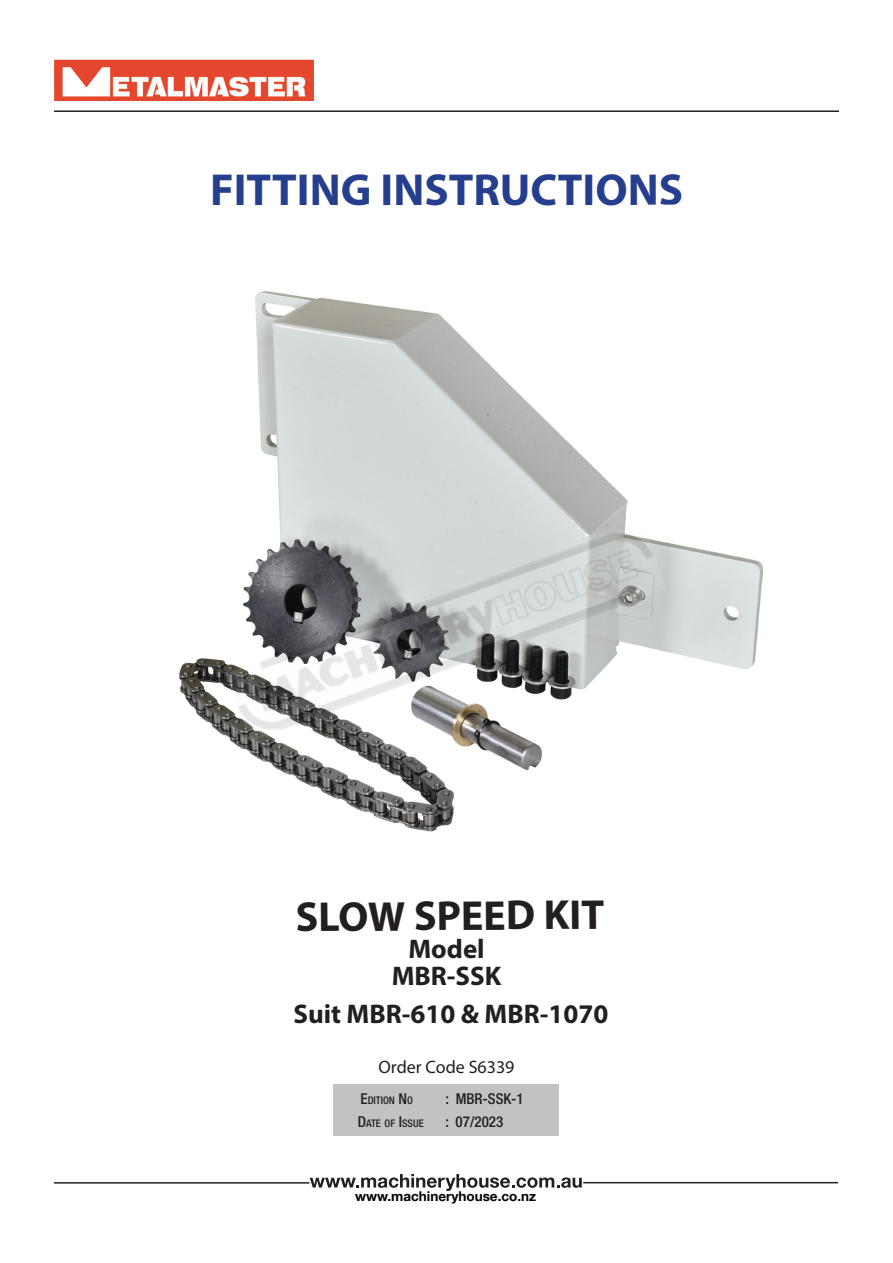
<style>
.page{position:relative;width:893px;height:1263px;background:#fff}
.page>*{position:absolute;margin:0;border:0;box-sizing:border-box;transform-origin:0 0}
.t1{font:700 45px "Myriad Pro";color:#253f8e}
.t2{font:700 42px "Myriad Pro";letter-spacing:-.01em;color:#231f20}
.t3{font:700 27px/27px "Myriad Pro";color:#231f20;text-align:center}
.t4{font:18px "Myriad Pro";color:#231f20}
.t5{font:500 condensed 15px "Helvetica Neue LT Std";color:#231f20}
.t6{font:700 13.5px "Helvetica Neue LT Com";color:#000}
.t7{font:500 condensed 10.5px "Helvetica Neue LT Std";color:#231f20}
.s1{font-size:15px}
</style>
<div class="page">
<hr style="left:54px;top:1182px;width:255px;height:1px;background:#231f20">
<hr style="left:583px;top:1182px;width:255px;height:1px;background:#231f20">
<hr style="left:54px;top:110px;width:785px;height:2px;background:#231f20">
<img style="left:54px;top:59px;width:259px;height:41px">
<div style="left:333px;top:1084px;width:225px;height:52px;background:#c1c2c1"></div>
<svg style="left:310px;top:1174px;width:272px;height:16px"></svg>
<img style="left:179px;top:291px;width:583px;height:541px">
<img style="left:227px;top:523px;width:439px;height:217px">
<h1 class="t1" style="left:210px;top:160px;width:474px">FITTING INSTRUCTIONS</h1>
<h2 class="t2" style="left:296px;top:888px;width:311px">SLOW SPEED KIT</h2>
<p class="t3" style="left:392px;top:934px;width:111px">Model<br>MBR-SSK</p>
<p class="t3" style="left:294px;top:999px;width:316px">Suit MBR-610 &amp; MBR-1070</p>
<p class="t4" style="left:379px;top:1056px;width:137px">Order Code S6339</p>
<p class="t7" style="left:361px;top:1094px;width:54px"><span class="s1">E</span>DITION <span class="s1">N</span>O</p>
<p class="t5" style="left:445px;top:1090px;width:80px">: MBR-SSK-1</p>
<p class="t7" style="left:358px;top:1117px;width:67px"><span class="s1">D</span>ATE OF <span class="s1">I</span>SSUE</p>
<p class="t5" style="left:445px;top:1112px;width:59px">: 07/2023</p>
<p class="t6" style="left:355px;top:1187px;width:182px">www.machineryhouse.co.nz</p>
</div>
